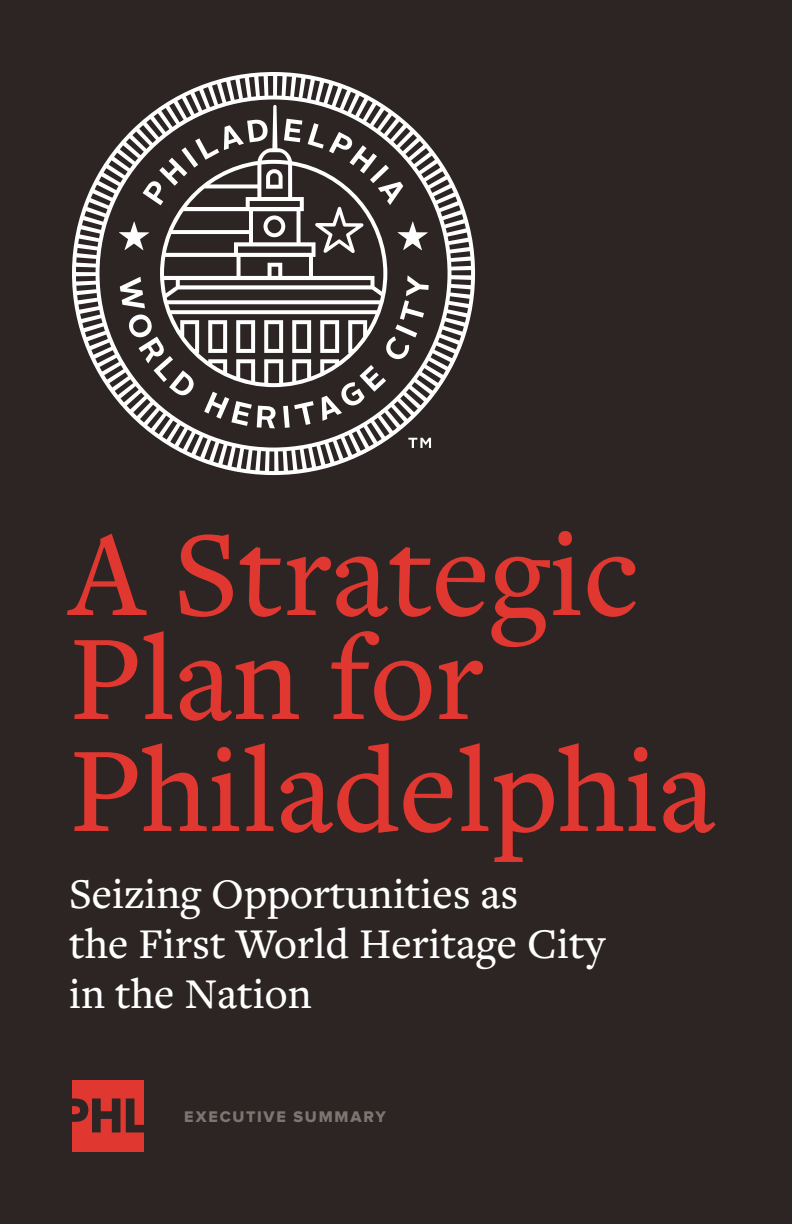
<style>
.page{position:relative;width:792px;height:1224px;background:#2c2523}
.page>*{position:absolute;margin:0;border:0;box-sizing:border-box;transform-origin:0 0}
.t1{font:500 126px/108px "Freight Text Pro";color:#e13731}
.t2{font:500 44px/50px "Freight Text Pro";color:#fff}
.t3{font:16px "Proxima Nova Extrabld";letter-spacing:.115em;color:#7e7573}
</style>
<div class="page">
<svg style="left:72px;top:72px;width:404px;height:403px"></svg>
<svg style="left:320px;top:275px;width:109px;height:146px"></svg>
<svg style="left:387px;top:123px;width:41px;height:130px"></svg>
<svg style="left:143px;top:119px;width:17px;height:86px"></svg>
<svg style="left:160px;top:105px;width:227px;height:282px"></svg>
<svg style="left:408px;top:438px;width:23px;height:10px"></svg>
<svg style="left:72px;top:1080px;width:72px;height:72px"></svg>
<h1 class="t1" style="left:69px;top:516px;width:648px">A Strategic<br>Plan for<br>Philadelphia</h1>
<p class="t2" style="left:69px;top:867px;width:537px">Seizing Opportunities as<br>the First World Heritage City in the Nation</p>
<p class="t3" style="left:184px;top:1110px;width:203px">EXECUTIVE SUMMARY</p>
</div>
